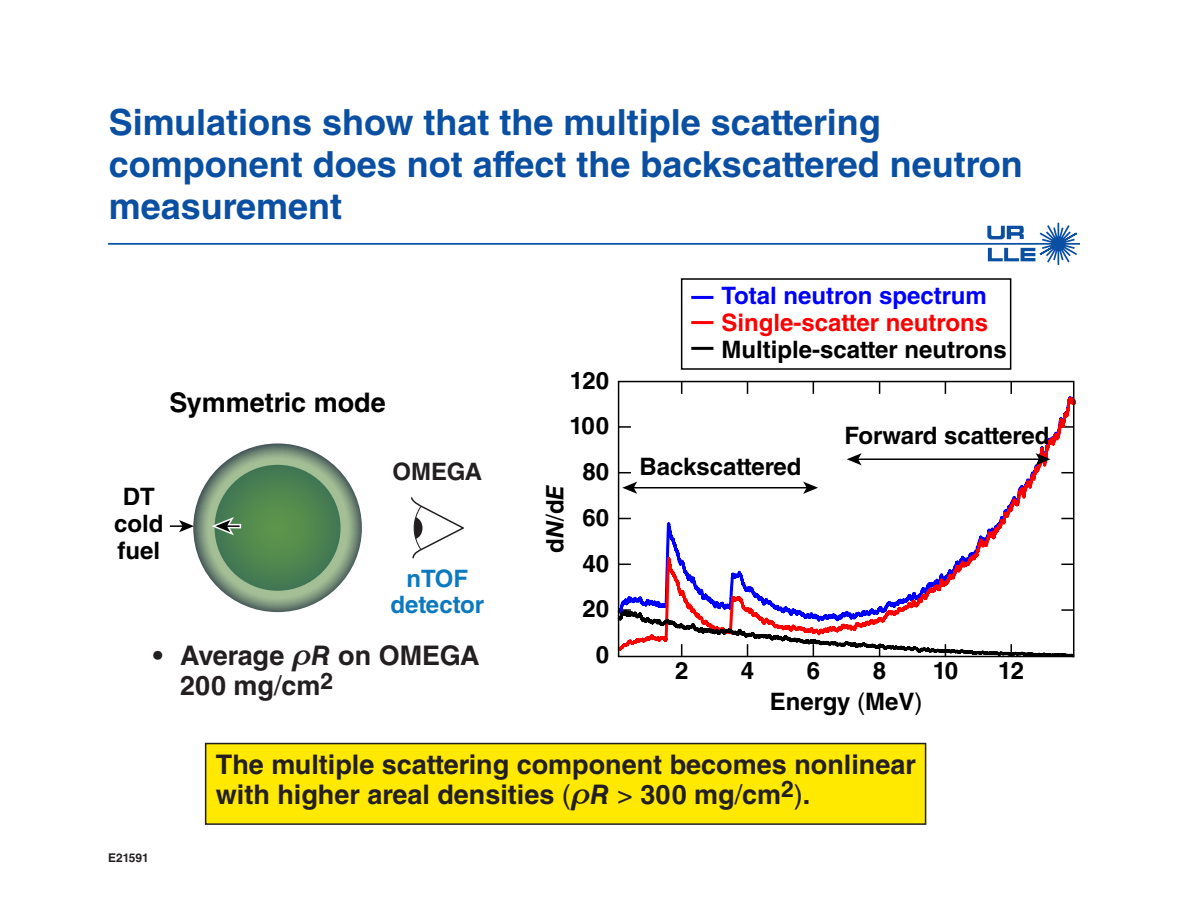
<style>
.page{position:relative;width:1188px;height:918px;background:#fff}
.page>*{position:absolute;margin:0;border:0;box-sizing:border-box;transform-origin:0 0}
.t1{font:700 36px/42px "Helvetica LT Std";color:#0a4fa2}
.t2{font:700 27px/30px "Helvetica LT Std";color:#231f20}
.t3{font:700 27px "Helvetica LT Std";color:#000}
.t4{font:700 24px/27px "Helvetica LT Std";color:#000;text-align:center}
.t5{font:700 24px/25.5px "Helvetica LT Std";color:#0c78be;text-align:center}
.t6{font:700 24px "Helvetica LT Std";letter-spacing:-.005em;color:#231f20}
.t7{font:700 12px "Helvetica LT Std";color:#231f20}
.s1{font-family:"MM Greek";font-style:italic}
.s2{font-style:italic}
.s3{font-weight:400}
.s4{color:#00f}
.s5{color:#f00}
</style>
<div class="page">
<div style="left:206px;top:744px;width:720px;height:80px;background:#ffe901"></div>
<div style="left:205px;top:743px;width:721px;height:82px;border:2px solid #231f20"></div>
<svg style="left:987px;top:222px;width:90px;height:43px"></svg>
<hr style="left:108px;top:243px;width:972px;height:2px;background:#0a4fa2">
<svg style="left:1010px;top:384px;width:2px;height:10px"></svg>
<svg style="left:617px;top:395px;width:459px;height:213px"></svg>
<svg style="left:617px;top:608px;width:458px;height:50px"></svg>
<hr style="left:633px;top:487px;width:175px;height:1px;background:#000">
<svg style="left:622px;top:482px;width:15px;height:12px"></svg>
<svg style="left:803px;top:482px;width:15px;height:12px"></svg>
<hr style="left:857px;top:459px;width:183px;height:1px;background:#000">
<svg style="left:847px;top:453px;width:15px;height:12px"></svg>
<svg style="left:1036px;top:453px;width:15px;height:12px"></svg>
<svg style="left:193px;top:443px;width:169px;height:169px;background:#859c82"></svg>
<svg style="left:215px;top:465px;width:126px;height:126px;background:#4c8350"></svg>
<svg style="left:212px;top:514px;width:28px;height:24px"></svg>
<svg style="left:170px;top:520px;width:24px;height:12px"></svg>
<svg style="left:411px;top:497px;width:53px;height:62px"></svg>
<div style="left:618px;top:381px;width:456px;height:276px;border:2px solid #000"></div>
<hr style="left:691px;top:296px;width:22px;height:3px;background:#00f">
<hr style="left:691px;top:321px;width:22px;height:3px;background:#f00">
<hr style="left:691px;top:347px;width:22px;height:3px;background:#000">
<p class="t1" style="left:109px;top:100px;width:916px">Simulations show that the multiple scattering component does not affect the backscattered neutron measurement</p>
<p class="t3" style="left:169px;top:386px;width:218px">Symmetric mode</p>
<p class="t4" style="left:114px;top:482px;width:51px">DT cold fuel</p>
<p class="t6" style="left:392px;top:457px;width:91px">OMEGA</p>
<p class="t5" style="left:390px;top:565px;width:95px">nTOF detector</p>
<p class="t2" style="left:180px;top:640px;width:301px;text-indent:-27px">• Average <span class="s1">t</span><span class="s2">R</span> on OMEGA<br>200 mg<span class="s3">/</span>cm<sup>2</sup></p>
<p class="t4" style="left:570px;top:366px;width:41px">120</p>
<p class="t4" style="left:569px;top:412px;width:41px">100</p>
<p class="t4" style="left:541px;top:553px;width:70px;rotate:-90deg">d<span class="s2">N</span><span class="s3">/</span>d<span class="s2">E</span></p>
<p class="t4" style="left:582px;top:458px;width:28px">80</p>
<p class="t4" style="left:582px;top:503px;width:28px">60</p>
<p class="t4" style="left:582px;top:549px;width:28px">40</p>
<p class="t4" style="left:582px;top:595px;width:28px">20</p>
<p class="t4" style="left:596px;top:640px;width:15px">0</p>
<p class="t4" style="left:722px;top:281px;width:287px;text-align:left"><span class="s4">Total neutron spectrum<br></span><span class="s5">Single-scatter neutrons<br></span>Multiple-scatter neutrons</p>
<p class="t4" style="left:640px;top:453px;width:164px">Backscattered</p>
<p class="t4" style="left:845px;top:422px;width:206px">Forward scattered</p>
<p class="t4" style="left:675px;top:657px;width:15px">2</p>
<p class="t4" style="left:741px;top:657px;width:15px">4</p>
<p class="t4" style="left:807px;top:657px;width:15px">6</p>
<p class="t4" style="left:873px;top:657px;width:15px">8</p>
<p class="t4" style="left:933px;top:657px;width:27px">10</p>
<p class="t4" style="left:998px;top:657px;width:27px">12</p>
<p class="t4" style="left:770px;top:687px;width:154px">Energy <span class="s3">(</span>MeV<span class="s3">)</span></p>
<p class="t7" style="left:108px;top:850px;width:42px">E21591</p>
<p class="t2" style="left:216px;top:749px;width:701px">The multiple scattering component becomes nonlinear with higher areal densities <span class="s3">(</span><span class="s1">t</span><span class="s2">R</span> <span class="s3">&gt;</span> 300 mg<span class="s3">/</span>cm<sup>2</sup><span class="s3">)</span>.</p>
</div>
